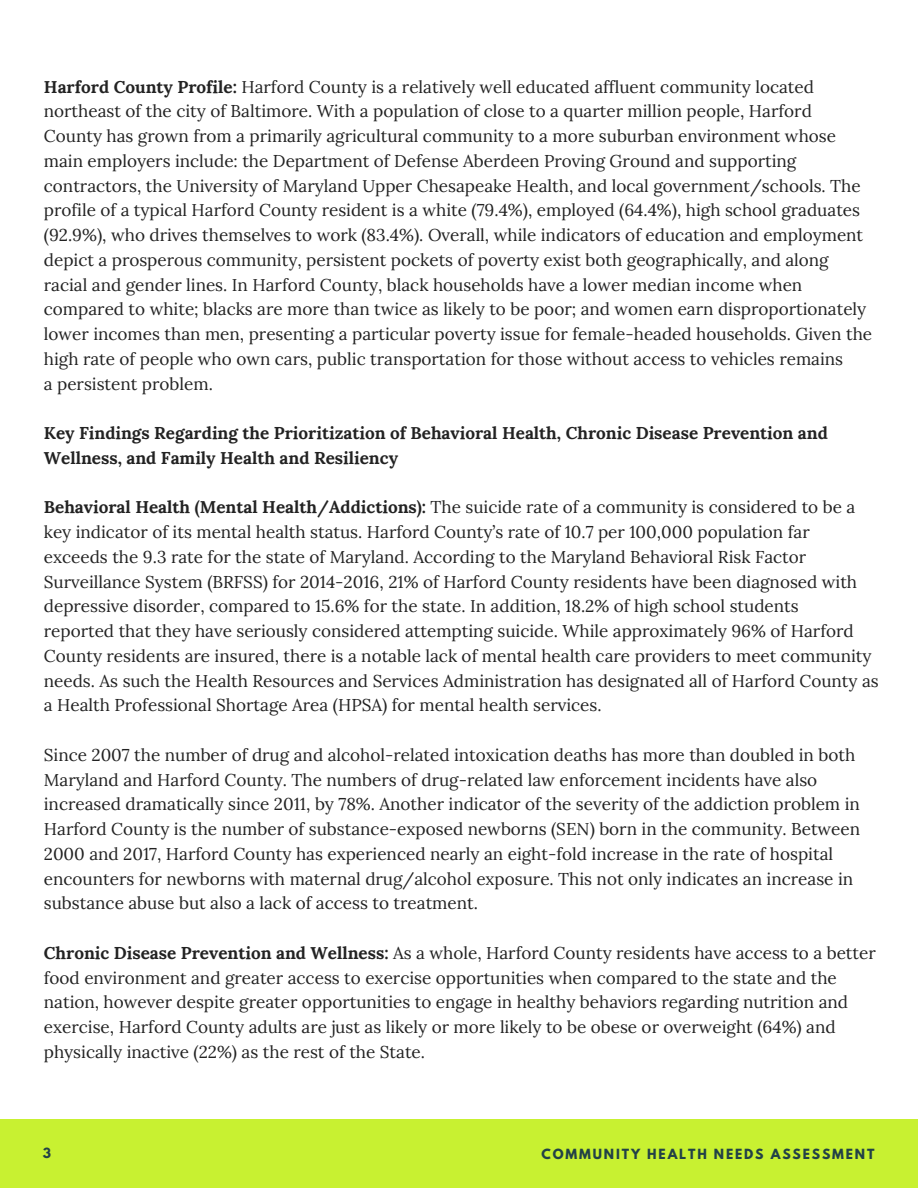
<style>
.page{position:relative;width:918px;height:1188px;background:#fff}
.page>*{position:absolute;margin:0;border:0;box-sizing:border-box;transform-origin:0 0}
.t1{font:17.1px/24.8px "Lora";color:#222}
.t2{font:700 17.1px/24.8px "Lora";color:#222}
.t3{font:700 12.45px "League Spartan";letter-spacing:.15em;color:#224147}
.s1{font-weight:700}
</style>
<div class="page">
<div style="left:0;top:1119px;width:918px;height:69px;background:#c8f131"></div>
<p class="t1" style="left:44px;top:74px;width:830px"><span class="s1">Harford County Profile:</span> Harford County is a relatively well educated affluent community located northeast of the city of Baltimore. With a population of close to a quarter million people, Harford County has grown from a primarily agricultural community to a more suburban environment whose main employers include: the Department of Defense Aberdeen Proving Ground and supporting contractors, the University of Maryland Upper Chesapeake Health, and local government/schools. The profile of a typical Harford County resident is a white (79.4%), employed (64.4%), high school graduates (92.9%), who drives themselves to work (83.4%). Overall, while indicators of education and employment depict a prosperous community, persistent pockets of poverty exist both geographically, and along racial and gender lines. In Harford County, black households have a lower median income when compared to white; blacks are more than twice as likely to be poor; and women earn disproportionately lower incomes than men, presenting a particular poverty issue for female-headed households. Given the high rate of people who own cars, public transportation for those without access to vehicles remains<br>a persistent problem.</p>
<p class="t2" style="left:44px;top:420px;width:786px">Key Findings Regarding the Prioritization of Behavioral Health, Chronic Disease Prevention and<br>Wellness, and Family Health and Resiliency</p>
<p class="t1" style="left:44px;top:495px;width:836px"><span class="s1">Behavioral Health (Mental Health/Addictions):</span> The suicide rate of a community is considered to be a key indicator of its mental health status. Harford County’s rate of 10.7 per 100,000 population far<br>exceeds the 9.3 rate for the state of Maryland. According to the Maryland Behavioral Risk Factor Surveillance System (BRFSS) for 2014-2016, 21% of Harford County residents have been diagnosed with depressive disorder, compared to 15.6% for the state. In addition, 18.2% of high school students<br>reported that they have seriously considered attempting suicide. While approximately 96% of Harford County residents are insured, there is a notable lack of mental health care providers to meet community needs. As such the Health Resources and Services Administration has designated all of Harford County as a Health Professional Shortage Area (HPSA) for mental health services.</p>
<p class="t1" style="left:44px;top:742px;width:818px">Since 2007 the number of drug and alcohol-related intoxication deaths has more than doubled in both Maryland and Harford County. The numbers of drug-related law enforcement incidents have also increased dramatically since 2011, by 78%. Another indicator of the severity of the addiction problem in Harford County is the number of substance-exposed newborns (SEN) born in the community. Between 2000 and 2017, Harford County has experienced nearly an eight-fold increase in the rate of hospital encounters for newborns with maternal drug/alcohol exposure. This not only indicates an increase in substance abuse but also a lack of access to treatment.</p>
<p class="t1" style="left:44px;top:940px;width:833px"><span class="s1">Chronic Disease Prevention and Wellness:</span> As a whole, Harford County residents have access to a better food environment and greater access to exercise opportunities when compared to the state and the nation, however despite greater opportunities to engage in healthy behaviors regarding nutrition and exercise, Harford County adults are just as likely or more likely to be obese or overweight (64%) and physically inactive (22%) as the rest of the State.</p>
<p class="t3" style="left:43px;top:1146px;width:10px">3</p>
<p class="t3" style="left:542px;top:1148px;width:334px">COMMUNITY HEALTH NEEDS ASSESSMENT</p>
</div>
